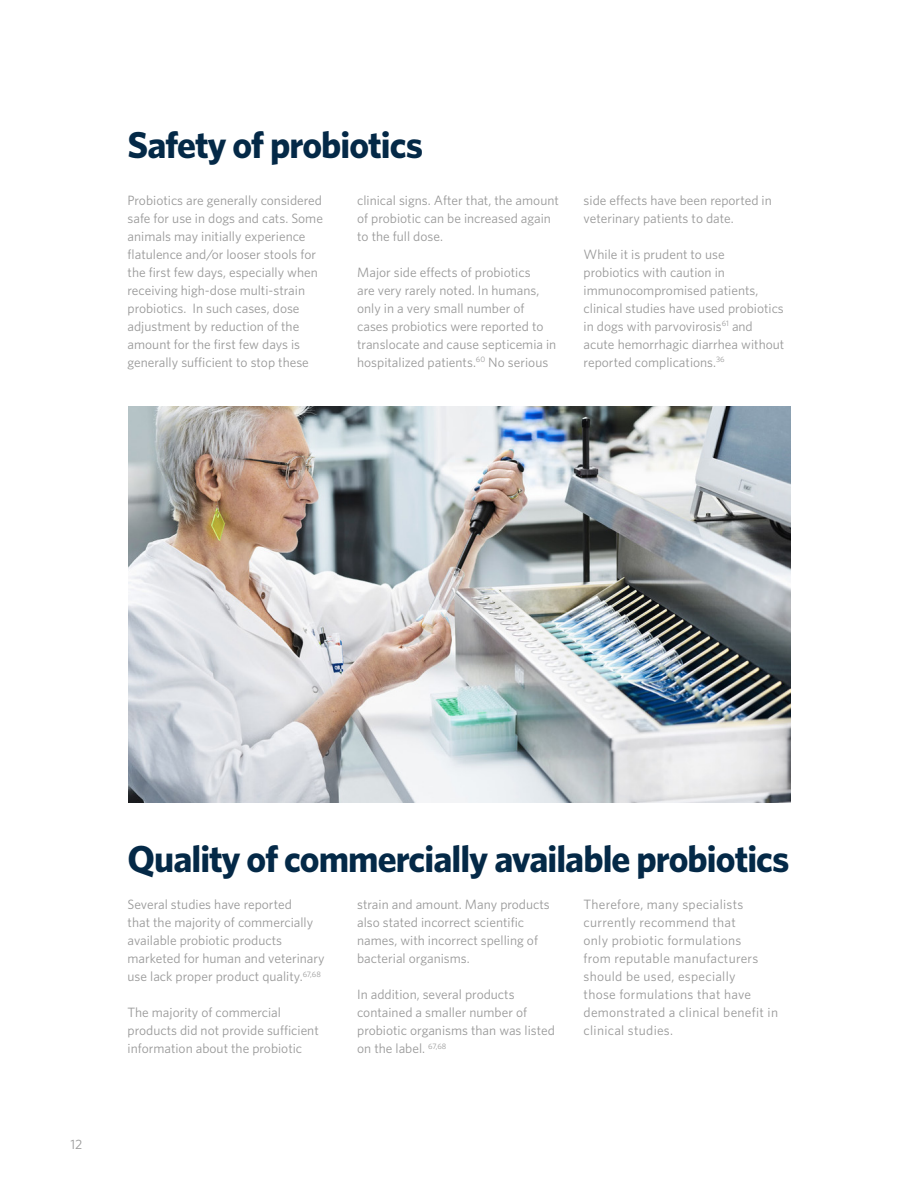
<style>
.page{position:relative;width:918px;height:1188px;background:#fff}
.page>*{position:absolute;margin:0;border:0;box-sizing:border-box;transform-origin:0 0}
.t1{font:700 37.5px "Whitney";letter-spacing:-.025em;color:#042947}
.t2{font:13.5px/18px "Whitney";color:#999}
.t3{font:13.5px/18px "Whitney";letter-spacing:.02em;color:#999}
</style>
<div class="page">
<img style="left:129px;top:407px;width:661px;height:395px">
<h1 class="t1" style="left:128px;top:119px;width:297px">Safety of probiotics</h1>
<p class="t2" style="left:128px;top:191px;width:197px">Probiotics are generally considered safe for use in dogs and cats. Some animals may initially experience flatulence and/or looser stools for the first few days, especially when receiving high-dose multi-strain probiotics. In such cases, dose adjustment by reduction of the amount for the first few days is generally sufficient to stop these</p>
<p class="t2" style="left:357px;top:191px;width:203px">clinical signs. After that, the amount of probiotic can be increased again to the full dose.</p>
<p class="t2" style="left:357px;top:263px;width:201px">Major side effects of probiotics<br>are very rarely noted. In humans, only in a very small number of cases probiotics were reported to translocate and cause septicemia in hospitalized patients.<sup>60</sup> No serious</p>
<p class="t2" style="left:584px;top:191px;width:190px">side effects have been reported in veterinary patients to date.</p>
<p class="t2" style="left:584px;top:245px;width:202px">While it is prudent to use<br>probiotics with caution in immunocompromised patients, clinical studies have used probiotics in dogs with parvovirosis<sup>61</sup> and acute hemorrhagic diarrhea without reported complications.<sup>36</sup></p>
<p class="t2" style="left:71px;top:1135px;width:14px">12</p>
<h1 class="t1" style="left:128px;top:834px;width:664px">Quality of commercially available probiotics</h1>
<p class="t2" style="left:128px;top:895px;width:199px">Several studies have reported<br>that the majority of commercially available probiotic products marketed for human and veterinary use lack proper product quality.<sup>67,68</sup></p>
<p class="t2" style="left:128px;top:1003px;width:193px">The majority of commercial products did not provide sufficient information about the probiotic</p>
<p class="t2" style="left:357px;top:895px;width:194px">strain and amount. Many products also stated incorrect scientific names, with incorrect spelling of bacterial organisms.</p>
<p class="t2" style="left:357px;top:985px;width:199px">In addition, several products contained a smaller number of probiotic organisms than was listed on the label. <sup>67,68</sup></p>
<p class="t3" style="left:584px;top:895px;width:196px">Therefore, many specialists currently recommend that<br>only probiotic formulations<br>from reputable manufacturers should be used, especially<br>those formulations that have demonstrated a clinical benefit in clinical studies.</p>
</div>
